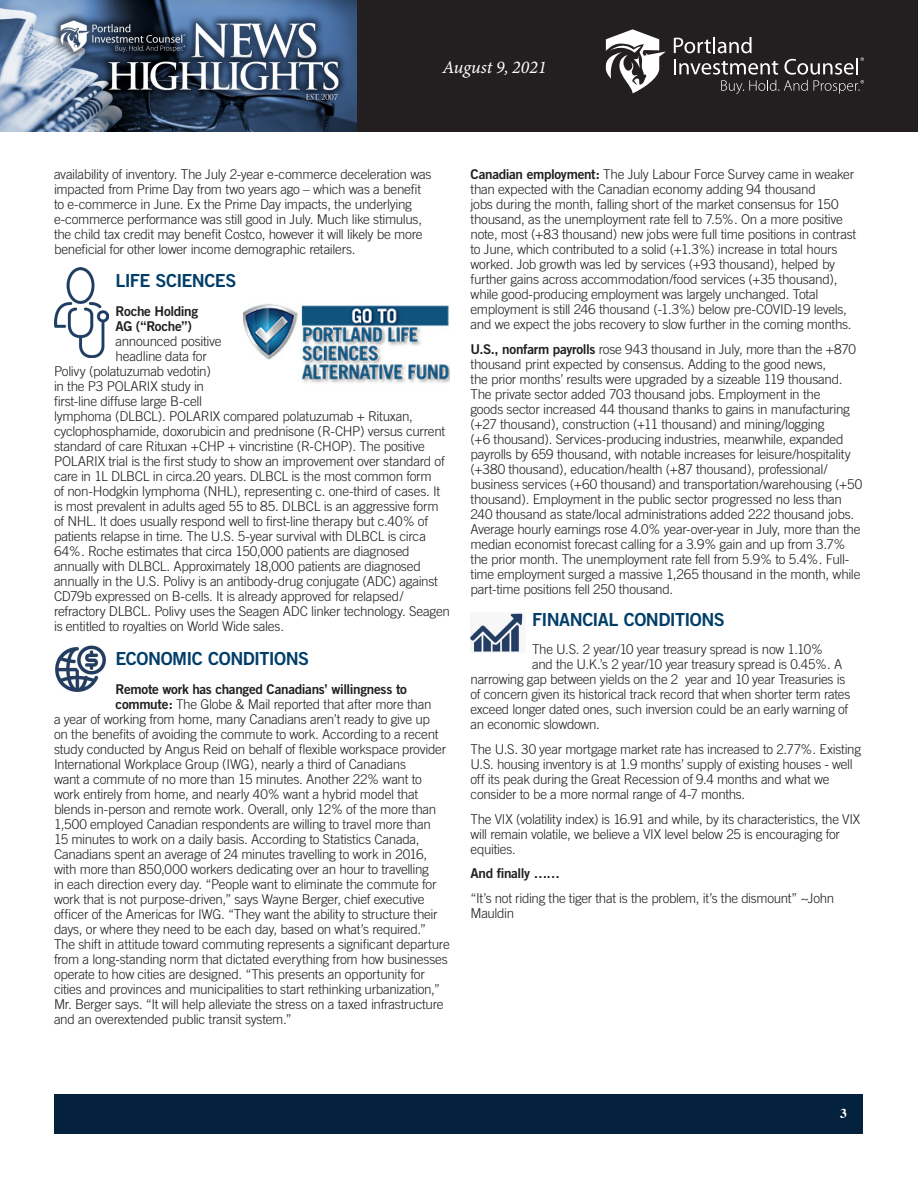
<style>
.page{position:relative;width:918px;height:1188px;background:#fff}
.page>*{position:absolute;margin:0;border:0;box-sizing:border-box;transform-origin:0 0}
.Article_-_Body{font:18px "Trade Gothic Bold Two";letter-spacing:-.03em;color:#003e69}
.t1{font:italic 18px "Minion Variable Concept";color:#fff}
.Article_-_Body-2{font:300 13.5px/15px "Trade Gothic";letter-spacing:-.02em;color:#231f20}
.Article_-_Body-3{font:13.5px "Trade Gothic Bold Two";letter-spacing:-.025em;color:#231f20}
.t2{font:700 13.5px "Times";color:#fff}
.s1{font-family:"Trade Gothic Bold Two";font-weight:400}
</style>
<div class="page">
<div style="left:356px;top:0;width:562px;height:132px;background:#231f20"></div>
<img style="left:0;top:0;width:356px;height:132px">
<svg style="left:674px;top:37px;width:190px;height:57px"></svg>
<svg style="left:606px;top:29px;width:60px;height:64px"></svg>
<div style="left:55px;top:1094px;width:808px;height:39px;background:#04213e"></div>
<img style="left:54px;top:267px;width:55px;height:91px">
<img style="left:55px;top:645px;width:51px;height:47px">
<img style="left:471px;top:613px;width:52px;height:39px">
<img style="left:243px;top:304px;width:207px;height:79px">
<h1 class="t1" style="left:443px;top:55px;width:105px">August 9, 2021</h1>
<p class="Article_-_Body-2" style="left:54px;top:167px;width:379px">availability of inventory. The July 2-year e-commerce deceleration was impacted from Prime Day from two years ago – which was a benefit to e-commerce in June. Ex the Prime Day impacts, the underlying e-commerce performance was still good in July. Much like stimulus, the child tax credit may benefit Costco, however it will likely be more beneficial for other lower income demographic retailers.</p>
<p class="Article_-_Body" style="left:115px;top:270px;width:122px">LIFE SCIENCES</p>
<p class="Article_-_Body-3" style="left:116px;top:303px;width:84px">Roche Holding</p>
<p class="Article_-_Body-3" style="left:116px;top:318px;width:78px">AG (“Roche”)</p>
<p class="Article_-_Body-2" style="left:116px;top:333px;width:108px">announced positive</p>
<p class="Article_-_Body-2" style="left:116px;top:348px;width:93px">headline data for</p>
<p class="Article_-_Body-2" style="left:54px;top:363px;width:158px">Polivy (polatuzumab vedotin)</p>
<p class="Article_-_Body-2" style="left:54px;top:378px;width:152px">in the P3 POLARIX study in</p>
<p class="Article_-_Body-2" style="left:54px;top:393px;width:150px">first-line diffuse large B-cell</p>
<p class="Article_-_Body-2" style="left:54px;top:408px;width:360px">lymphoma (DLBCL). POLARIX compared polatuzumab + Rituxan,</p>
<p class="Article_-_Body-2" style="left:54px;top:423px;width:393px">cyclophosphamide, doxorubicin and prednisone (R-CHP) versus current</p>
<p class="Article_-_Body-2" style="left:54px;top:438px;width:372px">standard of care Rituxan +CHP + vincristine (R-CHOP). The positive</p>
<p class="Article_-_Body-2" style="left:54px;top:453px;width:392px">POLARIX trial is the first study to show an improvement over standard of</p>
<p class="Article_-_Body-2" style="left:54px;top:468px;width:379px">care in 1L DLBCL in circa.20 years. DLBCL is the most common form</p>
<p class="Article_-_Body-2" style="left:54px;top:483px;width:388px">of non-Hodgkin lymphoma (NHL), representing c. one-third of cases. It</p>
<p class="Article_-_Body-2" style="left:54px;top:498px;width:386px">is most prevalent in adults aged 55 to 85. DLBCL is an aggressive form</p>
<p class="Article_-_Body-2" style="left:54px;top:513px;width:376px">of NHL. It does usually respond well to first-line therapy but c.40% of</p>
<p class="Article_-_Body-2" style="left:54px;top:528px;width:374px">patients relapse in time. The U.S. 5-year survival with DLBCL is circa</p>
<p class="Article_-_Body-2" style="left:54px;top:543px;width:357px">64%. Roche estimates that circa 150,000 patients are diagnosed</p>
<p class="Article_-_Body-2" style="left:54px;top:558px;width:368px">annually with DLBCL. Approximately 18,000 patients are diagnosed</p>
<p class="Article_-_Body-2" style="left:54px;top:573px;width:385px">annually in the U.S. Polivy is an antibody-drug conjugate (ADC) against</p>
<p class="Article_-_Body-2" style="left:54px;top:588px;width:351px">CD79b expressed on B-cells. It is already approved for relapsed/</p>
<p class="Article_-_Body-2" style="left:54px;top:603px;width:397px">refractory DLBCL. Polivy uses the Seagen ADC linker technology. Seagen</p>
<p class="Article_-_Body-2" style="left:54px;top:618px;width:232px">is entitled to royalties on World Wide sales.</p>
<p class="Article_-_Body" style="left:115px;top:648px;width:195px">ECONOMIC CONDITIONS</p>
<p class="Article_-_Body-3" style="left:116px;top:681px;width:293px">Remote work has changed Canadians’ willingness to</p>
<p class="Article_-_Body-2" style="left:116px;top:696px;width:317px"><span class="s1">commute:</span> The Globe &amp; Mail reported that after more than</p>
<p class="Article_-_Body-2" style="left:54px;top:711px;width:378px">a year of working from home, many Canadians aren’t ready to give up</p>
<p class="Article_-_Body-2" style="left:54px;top:726px;width:386px">on the benefits of avoiding the commute to work. According to a recent</p>
<p class="Article_-_Body-2" style="left:54px;top:741px;width:394px">study conducted by Angus Reid on behalf of flexible workspace provider</p>
<p class="Article_-_Body-2" style="left:54px;top:756px;width:354px">International Workplace Group (IWG), nearly a third of Canadians</p>
<p class="Article_-_Body-2" style="left:54px;top:771px;width:369px">want a commute of no more than 15 minutes. Another 22% want to</p>
<p class="Article_-_Body-2" style="left:54px;top:786px;width:366px">work entirely from home, and nearly 40% want a hybrid model that</p>
<p class="Article_-_Body-2" style="left:54px;top:801px;width:384px">blends in-person and remote work. Overall, only 12% of the more than</p>
<p class="Article_-_Body-2" style="left:54px;top:816px;width:378px">1,500 employed Canadian respondents are willing to travel more than</p>
<p class="Article_-_Body-2" style="left:54px;top:831px;width:367px">15 minutes to work on a daily basis. According to Statistics Canada,</p>
<p class="Article_-_Body-2" style="left:54px;top:846px;width:375px">Canadians spent an average of 24 minutes travelling to work in 2016,</p>
<p class="Article_-_Body-2" style="left:54px;top:861px;width:377px">with more than 850,000 workers dedicating over an hour to travelling</p>
<p class="Article_-_Body-2" style="left:54px;top:876px;width:384px">in each direction every day. “People want to eliminate the commute for</p>
<p class="Article_-_Body-2" style="left:54px;top:891px;width:372px">work that is not purpose-driven,” says Wayne Berger, chief executive</p>
<p class="Article_-_Body-2" style="left:54px;top:906px;width:385px">officer of the Americas for IWG. “They want the ability to structure their</p>
<p class="Article_-_Body-2" style="left:54px;top:921px;width:374px">days, or where they need to be each day, based on what’s required.”</p>
<p class="Article_-_Body-2" style="left:54px;top:936px;width:397px">The shift in attitude toward commuting represents a significant departure</p>
<p class="Article_-_Body-2" style="left:54px;top:951px;width:395px">from a long-standing norm that dictated everything from how businesses</p>
<p class="Article_-_Body-2" style="left:54px;top:966px;width:372px">operate to how cities are designed. “This presents an opportunity for</p>
<p class="Article_-_Body-2" style="left:54px;top:981px;width:388px">cities and provinces and municipalities to start rethinking urbanization,”</p>
<p class="Article_-_Body-2" style="left:54px;top:996px;width:391px">Mr. Berger says. “It will help alleviate the stress on a taxed infrastructure</p>
<p class="Article_-_Body-2" style="left:54px;top:1011px;width:239px">and an overextended public transit system.”</p>
<p class="Article_-_Body-2" style="left:471px;top:167px;width:387px"><span class="s1">Canadian employment:</span> The July Labour Force Survey came in weaker than expected with the Canadian economy adding 94 thousand<br>jobs during the month, falling short of the market consensus for 150 thousand, as the unemployment rate fell to 7.5%. On a more positive note, most (+83 thousand) new jobs were full time positions in contrast to June, which contributed to a solid (+1.3%) increase in total hours worked. Job growth was led by services (+93 thousand), helped by further gains across accommodation/food services (+35 thousand), while good-producing employment was largely unchanged. Total employment is still 246 thousand (-1.3%) below pre-COVID-19 levels, and we expect the jobs recovery to slow further in the coming months.</p>
<p class="Article_-_Body-2" style="left:471px;top:342px;width:393px"><span class="s1">U.S., nonfarm payrolls</span> rose 943 thousand in July, more than the +870 thousand print expected by consensus. Adding to the good news,<br>the prior months’ results were upgraded by a sizeable 119 thousand.<br>The private sector added 703 thousand jobs. Employment in the<br>goods sector increased 44 thousand thanks to gains in manufacturing (+27 thousand), construction (+11 thousand) and mining/logging<br>(+6 thousand). Services-producing industries, meanwhile, expanded payrolls by 659 thousand, with notable increases for leisure/hospitality (+380 thousand), education/health (+87 thousand), professional/ business services (+60 thousand) and transportation/warehousing (+50 thousand). Employment in the public sector progressed no less than 240 thousand as state/local administrations added 222 thousand jobs.<br>Average hourly earnings rose 4.0% year-over-year in July, more than the median economist forecast calling for a 3.9% gain and up from 3.7% the prior month. The unemployment rate fell from 5.9% to 5.4%. Full&shy;time employment surged a massive 1,265 thousand in the month, while part-time positions fell 250 thousand.</p>
<p class="Article_-_Body" style="left:532px;top:608px;width:194px">FINANCIAL CONDITIONS</p>
<p class="Article_-_Body-2" style="left:532px;top:642px;width:292px">The U.S. 2 year/10 year treasury spread is now 1.10%</p>
<p class="Article_-_Body-2" style="left:532px;top:657px;width:312px">and the U.K.’s 2 year/10 year treasury spread is 0.45%. A</p>
<p class="Article_-_Body-2" style="left:471px;top:672px;width:376px">narrowing gap between yields on the 2 year and 10 year Treasuries is</p>
<p class="Article_-_Body-2" style="left:471px;top:687px;width:381px">of concern given its historical track record that when shorter term rates</p>
<p class="Article_-_Body-2" style="left:471px;top:702px;width:379px">exceed longer dated ones, such inversion could be an early warning of</p>
<p class="Article_-_Body-2" style="left:471px;top:717px;width:131px">an economic slowdown.</p>
<p class="Article_-_Body-2" style="left:471px;top:741px;width:392px">The U.S. 30 year mortgage market rate has increased to 2.77%. Existing U.S. housing inventory is at 1.9 months’ supply of existing houses - well off its peak during the Great Recession of 9.4 months and what we consider to be a more normal range of 4-7 months.</p>
<p class="Article_-_Body-2" style="left:471px;top:811px;width:391px">The VIX (volatility index) is 16.91 and while, by its characteristics, the VIX will remain volatile, we believe a VIX level below 25 is encouraging for equities.</p>
<p class="Article_-_Body-3" style="left:471px;top:865px;width:91px">And finally ……</p>
<p class="Article_-_Body-2" style="left:471px;top:891px;width:365px">“It’s not riding the tiger that is the problem, it’s the dismount” ~John<br>Mauldin</p>
<p class="t2" style="left:840px;top:1100px;width:8px">3</p>
</div>
